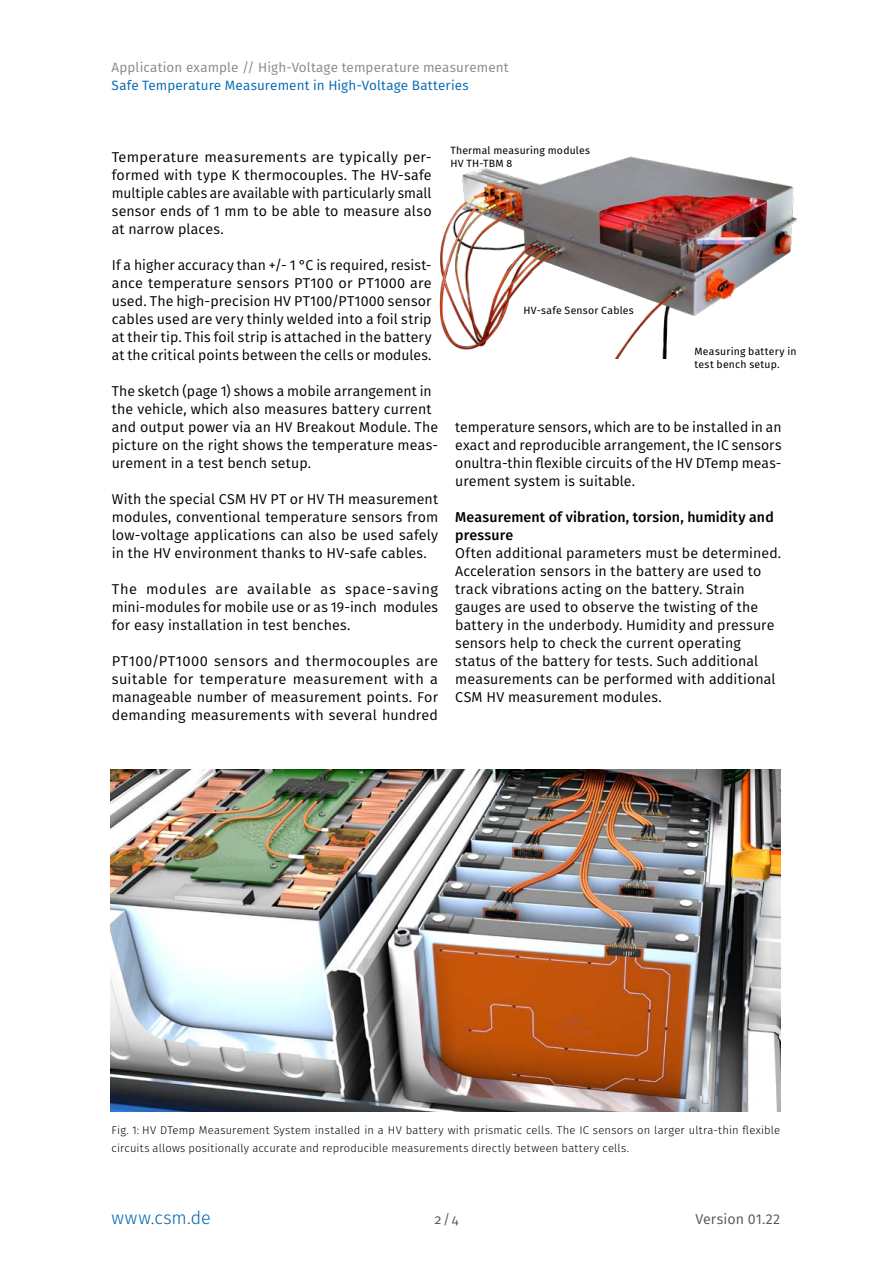
<style>
.page{position:relative;width:893px;height:1263px;background:#fff}
.page>*{position:absolute;margin:0;border:0;box-sizing:border-box;transform-origin:0 0}
.t1{font:300 18px "Fira Sans";letter-spacing:.035em;color:#0066b1}
.Text{font:14.25px/18px "Fira Sans";letter-spacing:.01em;color:#000;text-align:justify}
.t2{font:14.25px "Fira Sans";letter-spacing:.005em;color:#565655}
.t3{font:13.5px "Fira Sans";letter-spacing:.01em;color:#868786}
.t4{font:13.5px "Fira Sans";letter-spacing:.01em;color:#0066b1}
.t5{font:13.5px "Fira Sans";color:#565655}
.t6{font:300 11.25px/18px "Fira Sans";letter-spacing:.015em;color:#000}
.Bildtext{font:10.5px/12.6px "Fira Sans";letter-spacing:.025em;color:#000}
.s1{font-weight:500}
</style>
<div class="page">
<img style="left:439px;top:156px;width:358px;height:203px">
<img style="left:111px;top:770px;width:669px;height:342px">
<p class="t3" style="left:112px;top:57px;width:399px">Application example // High-Voltage temperature measurement</p>
<p class="t4" style="left:112px;top:75px;width:359px">Safe Temperature Measurement in High-Voltage Batteries</p>
<p class="Text" style="left:112px;top:148px;width:321px">Temperature measurements are typically per&shy;formed with type K thermocouples. The HV-safe multiple cables are available with particularly small sensor ends of 1 mm to be able to measure also at narrow places.</p>
<p class="Text" style="left:112px;top:256px;width:321px">If a higher accuracy than +/- 1 °C is required, resist&shy;ance temperature sensors PT100 or PT1000 are used. The high-precision HV PT100/PT1000 sensor cables used are very thinly welded into a foil strip at their tip. This foil strip is attached in the battery at the critical points between the cells or modules.</p>
<p class="Text" style="left:112px;top:382px;width:328px;text-align:left">The sketch (page 1) shows a mobile arrangement in the vehicle, which also measures battery current and output power via an HV Breakout Module. The picture on the right shows the temperature meas&shy;urement in a test bench setup.</p>
<p class="Text" style="left:112px;top:490px;width:328px">With the special CSM HV PT or HV TH measurement modules, conventional temperature sensors from low-voltage applications can also be used safely in the HV environment thanks to HV-safe cables.</p>
<p class="Text" style="left:112px;top:580px;width:328px">The modules are available as space-saving mini-modules for mobile use or as 19-inch modules for easy installation in test benches.</p>
<p class="Text" style="left:112px;top:652px;width:328px">PT100/PT1000 sensors and thermocouples are suitable for temperature measurement with a manageable number of measurement points. For demanding measurements with several hundred</p>
<p class="Bildtext" style="left:450px;top:144px;width:141px">Thermal measuring modules<br>HV TH-TBM 8</p>
<p class="Bildtext" style="left:523px;top:303px;width:112px">HV-safe Sensor Cables</p>
<p class="Bildtext" style="left:695px;top:345px;width:104px">Measuring battery in test bench setup.</p>
<p class="Text" style="left:455px;top:418px;width:328px">temperature sensors, which are to be installed in an exact and reproducible arrangement, the IC sensors onultra-thin flexible circuits of the HV DTemp meas&shy;urement system is suitable.</p>
<p class="Text" style="left:455px;top:508px;width:328px;text-align:left"><span class="s1">Measurement of vibration, torsion, humidity and pressure<br></span>Often additional parameters must be determined.<br>Acceleration sensors in the battery are used to track vibrations acting on the battery. Strain gauges are used to observe the twisting of the battery in the underbody. Humidity and pressure sensors help to check the current operating status of the battery for tests. Such additional measurements can be performed with additional CSM HV measurement modules.</p>
<p class="t6" style="left:112px;top:1121px;width:670px">Fig. 1: HV DTemp Measurement System installed in a HV battery with prismatic cells. The IC sensors on larger ultra-thin flexible circuits allows positionally accurate and reproducible measurements directly between battery cells.</p>
<p class="t1" style="left:112px;top:1205px;width:101px">www.csm.de</p>
<p class="t5" style="left:435px;top:1210px;width:25px">2/4</p>
<p class="t2" style="left:695px;top:1208px;width:86px">Version 01.22</p>
</div>
